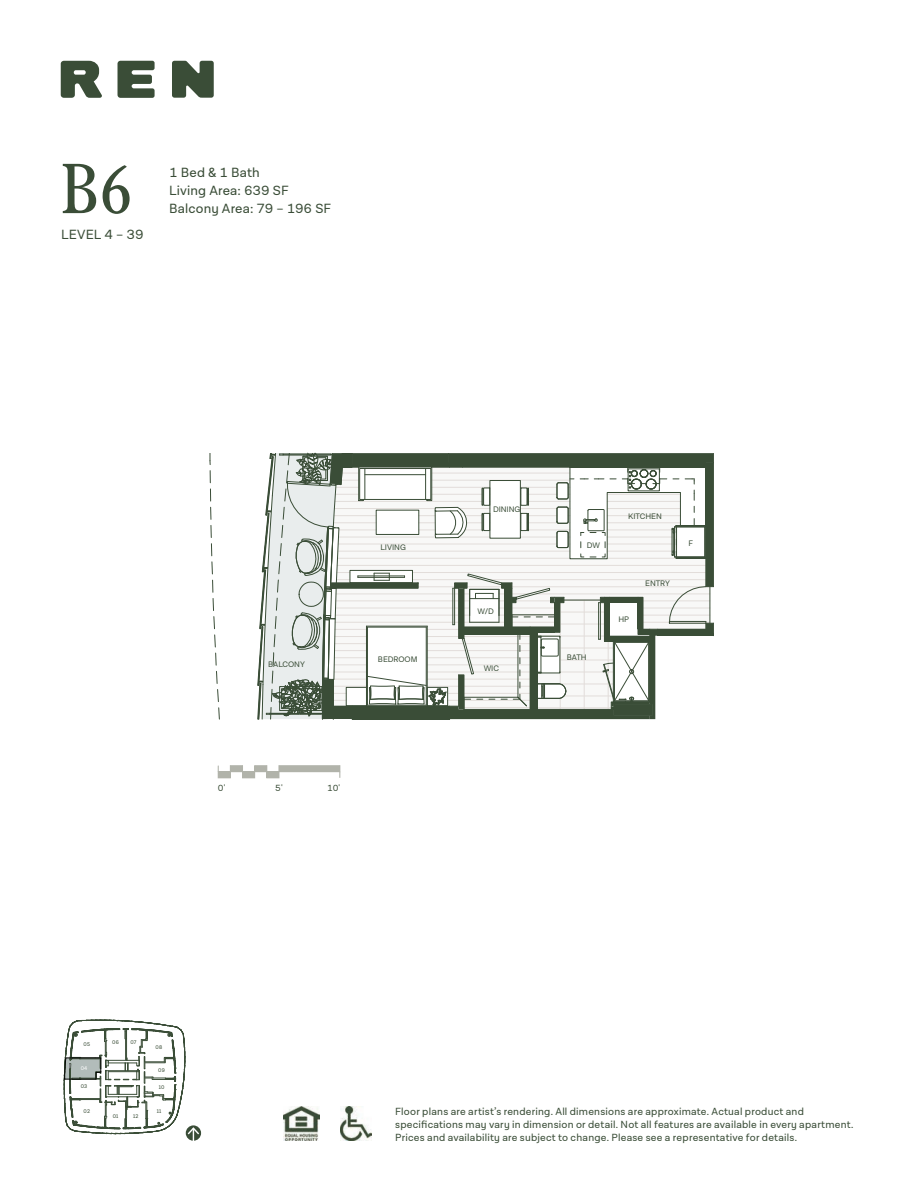
<style>
.page{position:relative;width:918px;height:1188px;background:#fff}
.page>*{position:absolute;margin:0;border:0;box-sizing:border-box;transform-origin:0 0}
.t1{font:300 condensed 72px "Plantin Head MT Std";color:#3a4d37}
.t2{font:13.5px/18px "Lota Grotesque Alt 3";letter-spacing:.01em;color:#3a4d37}
.t3{font:10.5px/12.9px "Lota Grotesque Alt 3";letter-spacing:.02em;color:#3a4d37}
.t4{font:9px "Lota Grotesque Alt 3";color:#3a4d37}
.t5{font:8.1px "Lota Grotesque Alt 3";letter-spacing:-.005em;color:#3a4d37}
.t6{font:5.4px "Lota Grotesque Alt 3";letter-spacing:.03em;color:#3a4d37}
.t7{font:5.4px "Lota Grotesque Alt 3";color:#fff}
</style>
<div class="page">
<svg style="left:172px;top:61px;width:42px;height:37px;background:#546552"></svg>
<svg style="left:118px;top:61px;width:37px;height:37px"></svg>
<svg style="left:61px;top:61px;width:41px;height:37px"></svg>
<svg style="left:63px;top:453px;width:651px;height:688px"></svg>
<h1 class="t1" style="left:61px;top:152px;width:72px">B6</h1>
<p class="t2" style="left:61px;top:226px;width:84px">LEVEL 4 – 39</p>
<p class="t2" style="left:169px;top:164px;width:121px">1 Bed &amp; 1 Bath<br>Living Area: 639 SF</p>
<p class="t2" style="left:169px;top:200px;width:164px">Balcony Area: 79 – 196 SF</p>
<p class="t5" style="left:268px;top:659px;width:38px">BALCONY</p>
<p class="t5" style="left:493px;top:505px;width:29px">DINING</p>
<p class="t5" style="left:381px;top:543px;width:27px">LIVING</p>
<p class="t5" style="left:587px;top:540px;width:15px">DW</p>
<p class="t5" style="left:478px;top:606px;width:18px">W/D</p>
<p class="t5" style="left:378px;top:655px;width:41px">BEDROOM</p>
<p class="t5" style="left:567px;top:653px;width:21px">BATH</p>
<p class="t5" style="left:484px;top:664px;width:17px">WIC</p>
<p class="t5" style="left:628px;top:512px;width:35px">KITCHEN</p>
<p class="t5" style="left:619px;top:615px;width:12px">HP</p>
<p class="t5" style="left:645px;top:579px;width:26px">ENTRY</p>
<p class="t5" style="left:688px;top:538px;width:6px">F</p>
<p class="t4" style="left:218px;top:782px;width:9px">0'</p>
<p class="t4" style="left:275px;top:782px;width:9px">5'</p>
<p class="t4" style="left:327px;top:782px;width:14px">10'</p>
<p class="t6" style="left:112px;top:1040px;width:8px">06</p>
<p class="t6" style="left:130px;top:1040px;width:8px">07</p>
<p class="t6" style="left:83px;top:1042px;width:8px">05</p>
<p class="t6" style="left:81px;top:1083px;width:8px">03</p>
<p class="t6" style="left:156px;top:1044px;width:8px">08</p>
<p class="t7" style="left:81px;top:1065px;width:8px">04</p>
<p class="t6" style="left:84px;top:1109px;width:8px">02</p>
<p class="t6" style="left:157px;top:1109px;width:6px">11</p>
<p class="t6" style="left:158px;top:1067px;width:8px">09</p>
<p class="t6" style="left:159px;top:1084px;width:7px">10</p>
<p class="t6" style="left:113px;top:1113px;width:7px">01</p>
<p class="t6" style="left:133px;top:1113px;width:7px">12</p>
<p class="t3" style="left:395px;top:1105px;width:460px">Floor plans are artist’s rendering. All dimensions are approximate. Actual product and specifications may vary in dimension or detail. Not all features are available in every apartment.<br>Prices and availability are subject to change. Please see a representative for details.</p>
</div>
